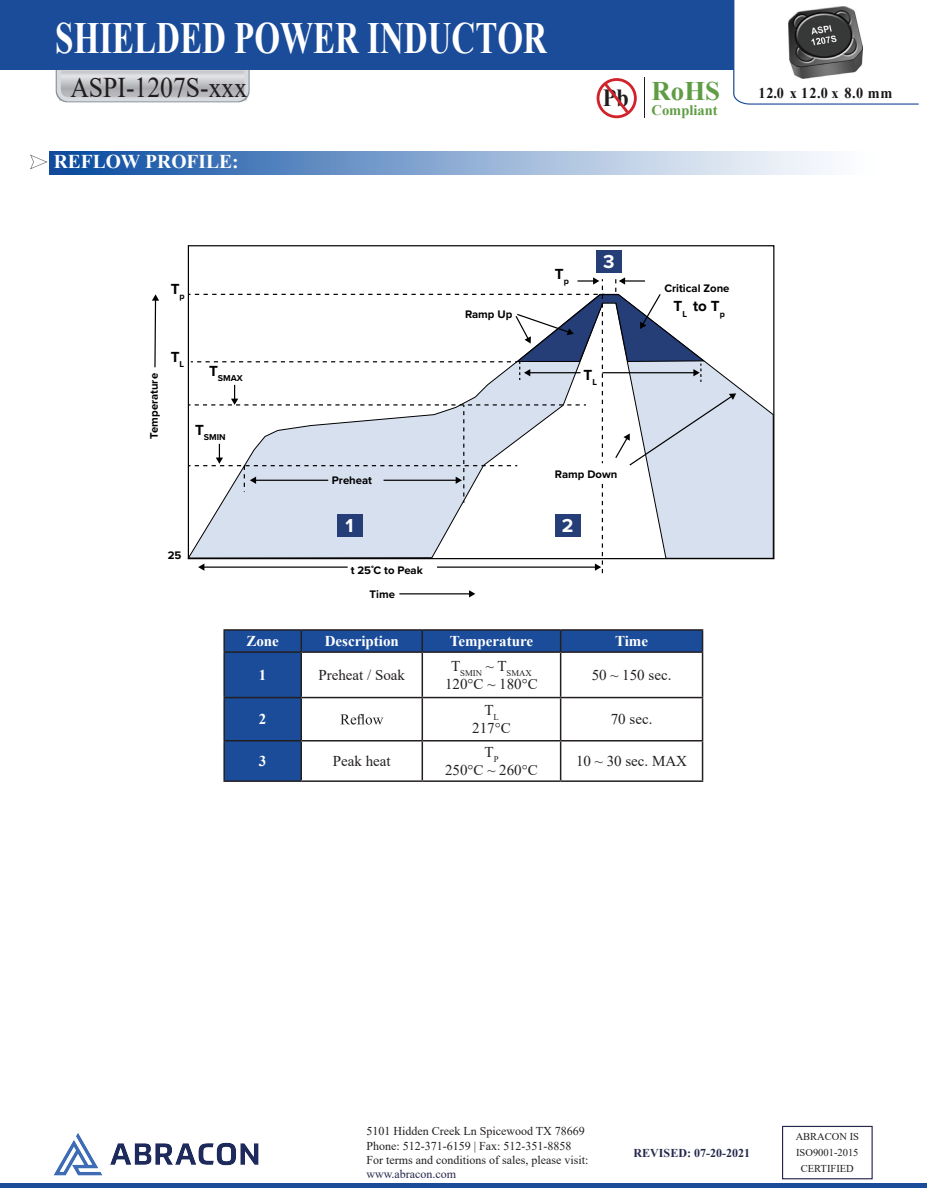
<style>
.page{position:relative;width:927px;height:1188px;background:#fff}
.page>*{position:absolute;margin:0;border:0;box-sizing:border-box;transform-origin:0 0}
.t1{font:700 44.55px "Times New Roman";color:#fff;scale:.74 1}
.t2{font:28.5px "Times New Roman";color:#211d1e;scale:.9 1}
.t3{font:700 26.85px "Times New Roman";color:#5f9d44}
.t4{font:700 19.5px "Times New Roman";color:#fff}
.t5{font:700 19.5px "Proxima Nova";color:#fff}
.t6{font:700 15.15px "Proxima Nova";color:#000}
.t7{font:15px/18px "Times New Roman";color:#231f20;text-align:center}
.t8{font:700 15px "Times New Roman";color:#fff}
.t9{font:700 15px "Times New Roman";color:#191617;scale:.95 1}
.t10{font:700 14.55px "Times New Roman";color:#5f9d44}
.t11{font:12px/14.4px "Times New Roman";color:#231f20}
.t12{font:700 12px "Times New Roman";color:#25274d}
.t13{font:12px "Times New Roman";color:#25274d}
.t14{font:700 11.4px "Proxima Nova";color:#000}
.t15{font:10.5px/16px "Times New Roman";color:#231f20;text-align:center}
.t16{font:700 8.85px "Proxima Nova";color:#000}
.t17{font:8.7px "Times New Roman";color:#231f20}
.s1{font-style:inherit}
</style>
<div class="page">
<div style="left:49px;top:151px;width:840px;height:23px;background:linear-gradient(to right,#0c4da1,#fff)"></div>
<svg style="left:56px;top:70px;width:193px;height:32px;background:#c4c6ca"></svg>
<div style="left:0;top:0;width:733px;height:70px;background:#1b4c99"></div>
<div style="left:0;top:1183px;width:926px;height:5px;background:#1b4c99"></div>
<svg style="left:733px;top:0;width:185px;height:105px"></svg>
<svg style="left:596px;top:78px;width:40px;height:40px"></svg>
<hr style="left:644px;top:77px;width:1px;height:41px;background:#211d1e">
<img style="left:788px;top:6px;width:74px;height:72px">
<svg style="left:30px;top:155px;width:18px;height:14px"></svg>
<svg style="left:187px;top:294px;width:585px;height:265px;fill:#d7e0ef"></svg>
<hr style="left:399px;top:593px;width:71px;height:1px;background:#000">
<svg style="left:469px;top:590px;width:6px;height:7px"></svg>
<svg style="left:152px;top:294px;width:7px;height:74px"></svg>
<div style="left:596px;top:251px;width:25px;height:22px;background:#253e78"></div>
<svg style="left:188px;top:277px;width:548px;height:297px"></svg>
<div style="left:781px;top:1126px;width:91px;height:53px;border:1px solid #25274d"></div>
<div style="left:225px;top:631px;width:476px;height:149px;background:#1b4c99"></div>
<svg style="left:302px;top:653px;width:399px;height:127px"></svg>
<hr style="left:300px;top:631px;width:2px;height:20px;background:#231f20">
<hr style="left:421px;top:631px;width:2px;height:20px;background:#231f20">
<hr style="left:559px;top:631px;width:2px;height:20px;background:#231f20">
<hr style="left:421px;top:653px;width:2px;height:44px;background:#231f20">
<hr style="left:559px;top:653px;width:2px;height:44px;background:#231f20">
<hr style="left:701px;top:653px;width:2px;height:44px;background:#231f20">
<hr style="left:223px;top:697px;width:78px;height:1px;background:#231f20">
<hr style="left:301px;top:697px;width:121px;height:1px;background:#231f20">
<hr style="left:422px;top:697px;width:138px;height:1px;background:#231f20">
<hr style="left:421px;top:698px;width:2px;height:42px;background:#231f20">
<hr style="left:560px;top:697px;width:143px;height:1px;background:#231f20">
<hr style="left:559px;top:698px;width:2px;height:42px;background:#231f20">
<hr style="left:701px;top:698px;width:2px;height:42px;background:#231f20">
<hr style="left:223px;top:740px;width:78px;height:2px;background:#231f20">
<hr style="left:301px;top:740px;width:121px;height:2px;background:#231f20">
<hr style="left:422px;top:740px;width:138px;height:2px;background:#231f20">
<hr style="left:421px;top:742px;width:2px;height:38px;background:#231f20">
<hr style="left:560px;top:740px;width:143px;height:2px;background:#231f20">
<hr style="left:559px;top:742px;width:2px;height:38px;background:#231f20">
<hr style="left:701px;top:742px;width:2px;height:38px;background:#231f20">
<hr style="left:301px;top:780px;width:121px;height:2px;background:#231f20">
<hr style="left:422px;top:780px;width:138px;height:2px;background:#231f20">
<hr style="left:560px;top:780px;width:143px;height:2px;background:#231f20">
<hr style="left:223px;top:629px;width:78px;height:2px;background:#231f20">
<hr style="left:223px;top:631px;width:2px;height:20px;background:#231f20">
<hr style="left:301px;top:629px;width:121px;height:2px;background:#231f20">
<hr style="left:422px;top:629px;width:138px;height:2px;background:#231f20">
<hr style="left:560px;top:629px;width:143px;height:2px;background:#231f20">
<hr style="left:701px;top:631px;width:2px;height:20px;background:#231f20">
<hr style="left:301px;top:651px;width:121px;height:2px;background:#231f20">
<hr style="left:422px;top:651px;width:138px;height:2px;background:#231f20">
<hr style="left:560px;top:651px;width:143px;height:2px;background:#231f20">
<hr style="left:223px;top:651px;width:78px;height:2px;background:#231f20">
<hr style="left:223px;top:653px;width:2px;height:44px;background:#231f20">
<hr style="left:300px;top:653px;width:2px;height:44px;background:#231f20">
<hr style="left:223px;top:698px;width:2px;height:42px;background:#231f20">
<hr style="left:300px;top:698px;width:2px;height:42px;background:#231f20">
<hr style="left:223px;top:742px;width:2px;height:38px;background:#231f20">
<hr style="left:300px;top:742px;width:2px;height:38px;background:#231f20">
<hr style="left:223px;top:780px;width:78px;height:2px;background:#231f20">
<svg style="left:340px;top:714px;width:43px;height:11px"></svg>
<img style="left:53px;top:1133px;width:206px;height:43px">
<h1 class="t1" style="left:55px;top:5px;width:666px">SHIELDED POWER INDUCTOR</h1>
<h2 class="t2" style="left:70px;top:68px;width:198px">ASPI-1207S-xxx</h2>
<p class="t9" style="left:758px;top:82px;width:142px">12.0 x 12.0 x 8.0 mm</p>
<h3 class="t3" style="left:602px;top:71px;width:119px"><sub>Pb</sub> RoHS</h3>
<p class="t10" style="left:651px;top:99px;width:68px">Compliant</p>
<h3 class="t4" style="left:54px;top:148px;width:186px">REFLOW PROFILE:</h3>
<p class="t6" style="left:171px;top:278px;width:16px">T<sub>p</sub></p>
<p class="t14" style="left:145px;top:439px;width:67px;rotate:-90deg">Temperature</p>
<p class="t6" style="left:171px;top:345px;width:15px">T<sub>L</sub></p>
<p class="t16" style="left:209px;top:372px;width:35px"><sup>T</sup>SMAX</p>
<p class="t16" style="left:195px;top:431px;width:32px"><sup>T</sup>SMIN</p>
<p class="t14" style="left:168px;top:547px;width:15px">25</p>
<p class="t14" style="left:465px;top:306px;width:49px">Ramp Up</p>
<p class="t14" style="left:332px;top:472px;width:42px">Preheat</p>
<h3 class="t5" style="left:345px;top:511px;width:9px">1</h3>
<p class="t14" style="left:350px;top:561px;width:74px">t 25˚C to Peak</p>
<p class="t14" style="left:369px;top:586px;width:27px">Time</p>
<p class="t6" style="left:555px;top:263px;width:16px">T<sub>p</sub></p>
<h3 class="t5" style="left:603px;top:247px;width:13px">3</h3>
<p class="t6" style="left:583px;top:364px;width:15px">T<sub>L</sub></p>
<p class="t14" style="left:555px;top:465px;width:64px">Ramp Down</p>
<h3 class="t5" style="left:562px;top:511px;width:13px">2</h3>
<p class="t14" style="left:664px;top:280px;width:67px">Critical Zone</p>
<p class="t6" style="left:673px;top:295px;width:53px">T<sub>L</sub> to T<sub>p</sub></p>
<p class="t8" style="left:246px;top:630px;width:34px">Zone</p>
<p class="t8" style="left:324px;top:630px;width:76px">Description</p>
<p class="t8" style="left:449px;top:630px;width:85px">Temperature</p>
<p class="t8" style="left:615px;top:630px;width:35px">Time</p>
<p class="t8" style="left:259px;top:664px;width:9px">1</p>
<p class="t7" style="left:318px;top:666px;width:88px">Preheat / Soak</p>
<p class="t17" style="left:451px;top:667px;width:82px"><sup>T</sup>SMIN <sup>~</sup> <sup>T</sup>SMAX</p>
<p class="t7" style="left:445px;top:675px;width:94px">120°C ~ 180°C</p>
<p class="t7" style="left:591px;top:666px;width:81px">50 ~ 150 sec.</p>
<p class="t8" style="left:259px;top:708px;width:9px">2</p>
<p class="t7" style="left:472px;top:701px;width:40px">T<sub>L<br></sub>217°C</p>
<p class="t7" style="left:610px;top:710px;width:43px">70 sec.</p>
<p class="t8" style="left:259px;top:750px;width:9px">3</p>
<p class="t7" style="left:333px;top:752px;width:59px">Peak heat</p>
<p class="t7" style="left:445px;top:743px;width:94px">T<sub>P<br></sub>250°C ~ 260°C</p>
<p class="t7" style="left:576px;top:752px;width:113px">10 ~ 30 sec. MAX</p>
<p class="t11" style="left:366px;top:1124px;width:223px">5101 Hidden Creek Ln Spicewood TX 78669<br>Phone: 512-371-6159 | Fax: 512-351-8858<br>For terms and conditions of sales, please visit:</p>
<p class="t13" style="left:366px;top:1166px;width:91px">www.abracon.com</p>
<p class="t12" style="left:633px;top:1144px;width:118px">REVISED: <span class="s1">07</span>-20-20<span class="s1">21</span></p>
<p class="t15" style="left:795px;top:1128px;width:65px">ABRACON IS<br>ISO9001-2015<br>CERTIFIED</p>
</div>
